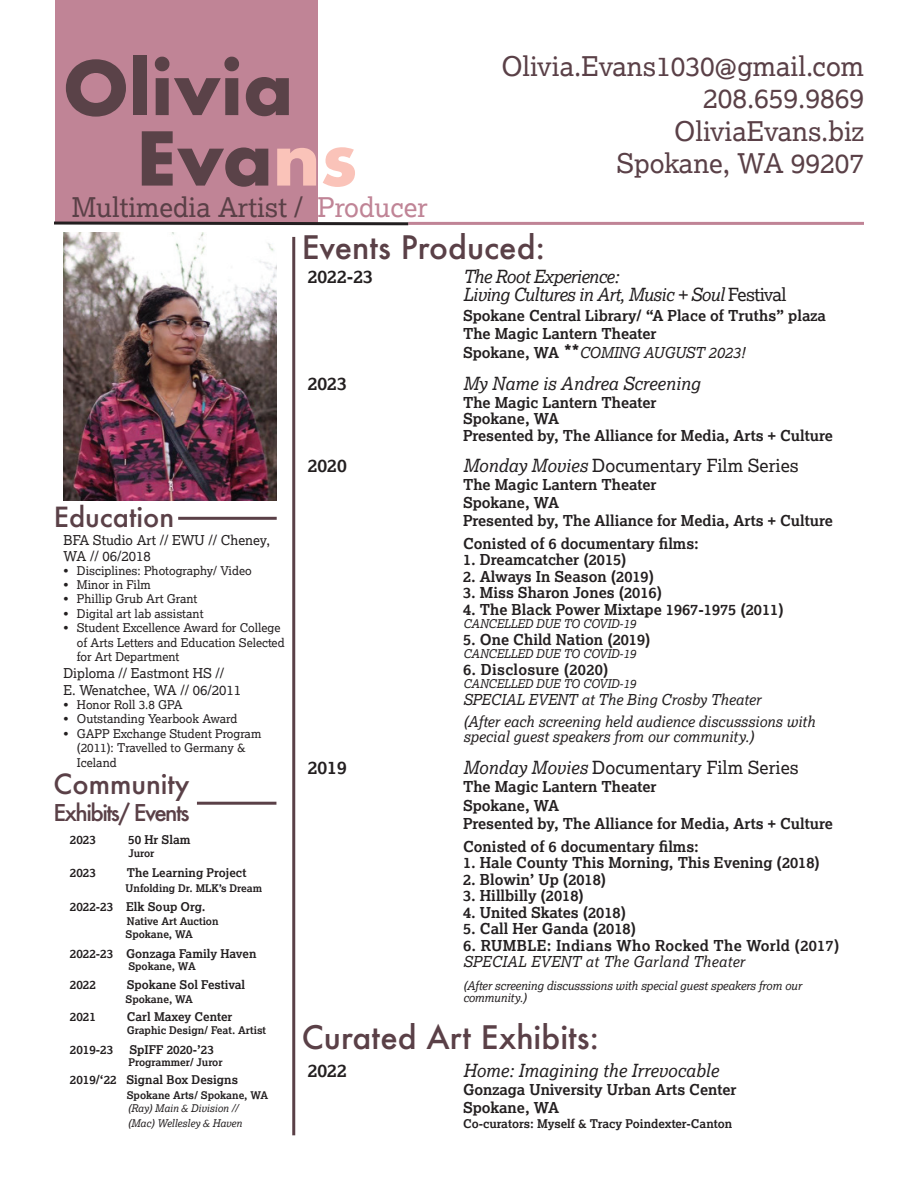
<style>
.page{position:relative;width:918px;height:1188px;background:#fff}
.page>*{position:absolute;margin:0;border:0;box-sizing:border-box;transform-origin:0 0}
.t1{font:700 72px/70.5px "Futura";color:#5a4248}
.t2{font:500 31.5px "Futura";color:#5a4047}
.t3{font:27px/32.4px "Lexia";color:#5a4047;text-align:right}
.t4{font:500 27px "Futura";color:#5a4047}
.t5{font:500 22.5px "Futura";letter-spacing:-.07em;color:#5a4047}
.t6{font:18px "Lexia";color:#231f20}
.t7{font:italic 18px/18px "Lexia";letter-spacing:-.03em;color:#231f20}
.t8{font:italic 18px "Lexia";letter-spacing:-.01em;color:#231f20}
.t9{font:700 18px "Lexia";color:#231f20}
.t10{font:700 15px/18px "Lexia";color:#231f20}
.t11{font:italic 15px/22.5px "Lexia";color:#231f20}
.t12{font:700 15px "Lexia";letter-spacing:.02em;color:#231f20}
.t13{font:italic 15px "Lexia";letter-spacing:.02em;color:#231f20}
.t14{font:13.5px/16.2px "Lexia";color:#231f20}
.t15{font:12px/14.4px "Lexia";color:#231f20}
.t16{font:700 12px "Lexia";color:#231f20}
.t17{font:italic 12px/12px "Lexia";letter-spacing:-.01em;color:#231f20}
.t18{font:700 10.5px/13.5px "Lexia";color:#231f20}
.t19{font:italic 10.5px/15px "Lexia";color:#231f20}
.s1{color:#fac3b9}
.s2{color:#c08496}
.s3{font-style:normal}
.s4{font-weight:700;font-style:normal}
.s5{font-weight:700;font-style:normal;font-size:18px}
.s6{font-style:italic}
</style>
<div class="page">
<div style="left:55px;top:0;width:263px;height:224px;background:#c08496"></div>
<hr style="left:408px;top:222px;width:456px;height:3px;background:#c08496">
<svg style="left:54px;top:221px;width:357px;height:5px"></svg>
<hr style="left:292px;top:237px;width:3px;height:898px;background:#5a4047">
<hr style="left:178px;top:517px;width:99px;height:3px;background:#5a4047">
<img style="left:63px;top:233px;width:214px;height:267px">
<hr style="left:197px;top:802px;width:79px;height:3px;background:#5a4047">
<h1 class="t1" style="left:136px;top:53px;width:223px;text-indent:-73px">Olivia<br>Eva<span class="s1">ns</span></h1>
<h3 class="t3" style="left:72px;top:191px;width:357px">Multimedia Artist / <span class="s2">Producer</span></h3>
<h3 class="t3" style="left:501px;top:49px;width:364px">Olivia.Evans1030@gmail.com<br>208.659.9869<br>OliviaEvans.biz<br>Spokane, WA 99207</h3>
<h3 class="t4" style="left:54px;top:498px;width:122px">Education</h3>
<p class="t14" style="left:63px;top:532px;width:208px">BFA Studio Art // EWU // Cheney,<br>WA // 06/2018</p>
<p class="t15" style="left:63px;top:563px;width:190px">• Disciplines: Photography/ Video</p>
<p class="t15" style="left:63px;top:577px;width:89px">• Minor in Film</p>
<p class="t15" style="left:63px;top:592px;width:136px">• Phillip Grub Art Grant</p>
<p class="t15" style="left:63px;top:606px;width:142px">• Digital art lab assistant</p>
<p class="t15" style="left:77px;top:620px;width:209px;text-indent:-14px">• Student Excellence Award for College of Arts Letters and Education Selected for Art Department</p>
<p class="t14" style="left:63px;top:665px;width:179px">Diploma // Eastmont HS //<br>E. Wenatchee, WA // 06/2011</p>
<p class="t15" style="left:63px;top:697px;width:121px">• Honor Roll 3.8 GPA</p>
<p class="t15" style="left:63px;top:712px;width:175px">• Outstanding Yearbook Award</p>
<p class="t15" style="left:77px;top:726px;width:186px;text-indent:-14px">• GAPP Exchange Student Program (2011): Travelled to Germany &amp;<br>Iceland</p>
<h3 class="t4" style="left:54px;top:766px;width:138px">Community</h3>
<h3 class="t5" style="left:54px;top:797px;width:138px">Exhibits/ Events</h3>
<p class="t16" style="left:70px;top:832px;width:28px">2023</p>
<p class="t16" style="left:128px;top:832px;width:64px">50 Hr Slam</p>
<p class="t18" style="left:128px;top:846px;width:28px">Juror</p>
<p class="t16" style="left:70px;top:865px;width:28px">2023</p>
<p class="t16" style="left:127px;top:865px;width:121px">The Learning Project</p>
<p class="t18" style="left:126px;top:881px;width:138px">Unfolding Dr. MLK’s Dream</p>
<p class="t16" style="left:70px;top:899px;width:137px">2022-23 Elk Soup Org.</p>
<p class="t18" style="left:126px;top:914px;width:95px">Native Art Auction<br>Spokane, WA</p>
<p class="t16" style="left:70px;top:946px;width:188px">2022-23 Gonzaga Family Haven</p>
<p class="t18" style="left:128px;top:959px;width:69px">Spokane, WA</p>
<p class="t16" style="left:70px;top:977px;width:28px">2022</p>
<p class="t16" style="left:127px;top:977px;width:120px">Spokane Sol Festival</p>
<p class="t18" style="left:126px;top:992px;width:69px">Spokane, WA</p>
<p class="t16" style="left:70px;top:1009px;width:28px">2021</p>
<p class="t16" style="left:127px;top:1009px;width:107px">Carl Maxey Center</p>
<p class="t18" style="left:127px;top:1023px;width:141px">Graphic Design/ Feat. Artist</p>
<p class="t16" style="left:70px;top:1042px;width:45px">2019-23</p>
<p class="t16" style="left:129px;top:1042px;width:86px">SpIFF 2020-’23</p>
<p class="t18" style="left:128px;top:1055px;width:96px">Programmer/ Juror</p>
<p class="t16" style="left:70px;top:1072px;width:170px">2019/‘22 Signal Box Designs</p>
<p class="t18" style="left:127px;top:1088px;width:143px">Spokane Arts/ Spokane, WA</p>
<p class="t19" style="left:128px;top:1100px;width:116px">(Ray) Main &amp; Division // (Mac) Wellesley &amp; Haven</p>
<h2 class="t2" style="left:302px;top:225px;width:245px">Events Produced:</h2>
<p class="t9" style="left:308px;top:265px;width:67px">2022-23</p>
<p class="t7" style="left:463px;top:267px;width:325px">The Root Experience:<br>Living Cultures in Art, Music + Soul <span class="s3">Festival</span></p>
<p class="t10" style="left:463px;top:306px;width:364px">Spokane Central Library/ “A Place of Truths” plaza<br>The Magic Lantern Theater</p>
<p class="t11" style="left:463px;top:341px;width:283px"><span class="s4">Spokane, WA</span> <span class="s5">**</span>COMING AUGUST 2023!</p>
<p class="t9" style="left:308px;top:372px;width:41px">2023</p>
<p class="t8" style="left:463px;top:372px;width:239px">My Name is Andrea Screening</p>
<p class="t10" style="left:463px;top:394px;width:371px;line-height:16.5px">The Magic Lantern Theater<br>Spokane, WA<br>Presented by, The Alliance for Media, Arts + Culture</p>
<p class="t9" style="left:308px;top:454px;width:41px">2020</p>
<p class="t6" style="left:463px;top:454px;width:337px"><span class="s6">Monday Movies</span> Documentary Film Series</p>
<p class="t10" style="left:463px;top:475px;width:371px">The Magic Lantern Theater<br>Spokane, WA<br>Presented by, The Alliance for Media, Arts + Culture</p>
<p class="t10" style="left:463px;top:534px;width:237px">Conisted of 6 documentary films:</p>
<p class="t10" style="left:463px;top:550px;width:165px">1. Dreamcatcher (2015)</p>
<p class="t10" style="left:463px;top:567px;width:193px">2. Always In Season (2019)</p>
<p class="t10" style="left:463px;top:583px;width:200px">3. Miss Sharon Jones (2016)</p>
<p class="t10" style="left:463px;top:600px;width:322px">4. The Black Power Mixtape 1967-1975 (2011)</p>
<p class="t17" style="left:463px;top:617px;width:175px">CANCELLED DUE TO COVID-19</p>
<p class="t10" style="left:463px;top:630px;width:189px">5. One Child Nation (2019)</p>
<p class="t17" style="left:463px;top:647px;width:175px">CANCELLED DUE TO COVID-19</p>
<p class="t12" style="left:463px;top:660px;width:147px">6. Disclosure (2020)</p>
<p class="t17" style="left:463px;top:677px;width:175px">CANCELLED DUE TO COVID-19</p>
<p class="t11" style="left:463px;top:688px;width:353px">SPECIAL EVENT at The Bing Crosby Theater<br>(After each screening held audience discusssions with</p>
<p class="t11" style="left:463px;top:725px;width:292px">special guest speakers from our community.)</p>
<p class="t9" style="left:308px;top:756px;width:41px">2019</p>
<p class="t6" style="left:463px;top:756px;width:337px"><span class="s6">Monday Movies</span> Documentary Film Series</p>
<p class="t10" style="left:463px;top:776px;width:195px;line-height:19.5px">The Magic Lantern Theater<br>Spokane, WA</p>
<p class="t10" style="left:463px;top:812px;width:371px;line-height:22.5px">Presented by, The Alliance for Media, Arts + Culture<br>Conisted of 6 documentary films:</p>
<p class="t10" style="left:463px;top:853px;width:358px">1. Hale County This Morning, This Evening (2018)</p>
<p class="t10" style="left:463px;top:870px;width:145px">2. Blowin’ Up (2018)</p>
<p class="t10" style="left:463px;top:886px;width:122px">3. Hillbilly (2018)</p>
<p class="t10" style="left:463px;top:903px;width:164px">4. United Skates (2018)</p>
<p class="t10" style="left:463px;top:919px;width:175px">5. Call Her Ganda (2018)</p>
<p class="t12" style="left:463px;top:936px;width:378px">6. RUMBLE: Indians Who Rocked The World (2017)</p>
<p class="t13" style="left:463px;top:952px;width:283px">SPECIAL EVENT at The Garland Theater</p>
<p class="t17" style="left:463px;top:979px;width:340px">(After screening discusssions with special guest speakers from our community.)</p>
<h2 class="t2" style="left:302px;top:1016px;width:299px">Curated Art Exhibits:</h2>
<p class="t9" style="left:308px;top:1059px;width:41px">2022</p>
<p class="t8" style="left:463px;top:1059px;width:257px">Home: Imagining the Irrevocable</p>
<p class="t10" style="left:463px;top:1080px;width:275px">Gonzaga University Urban Arts Center<br>Spokane, WA</p>
<p class="t16" style="left:463px;top:1116px;width:271px">Co-curators: Myself &amp; Tracy Poindexter-Canton</p>
</div>
